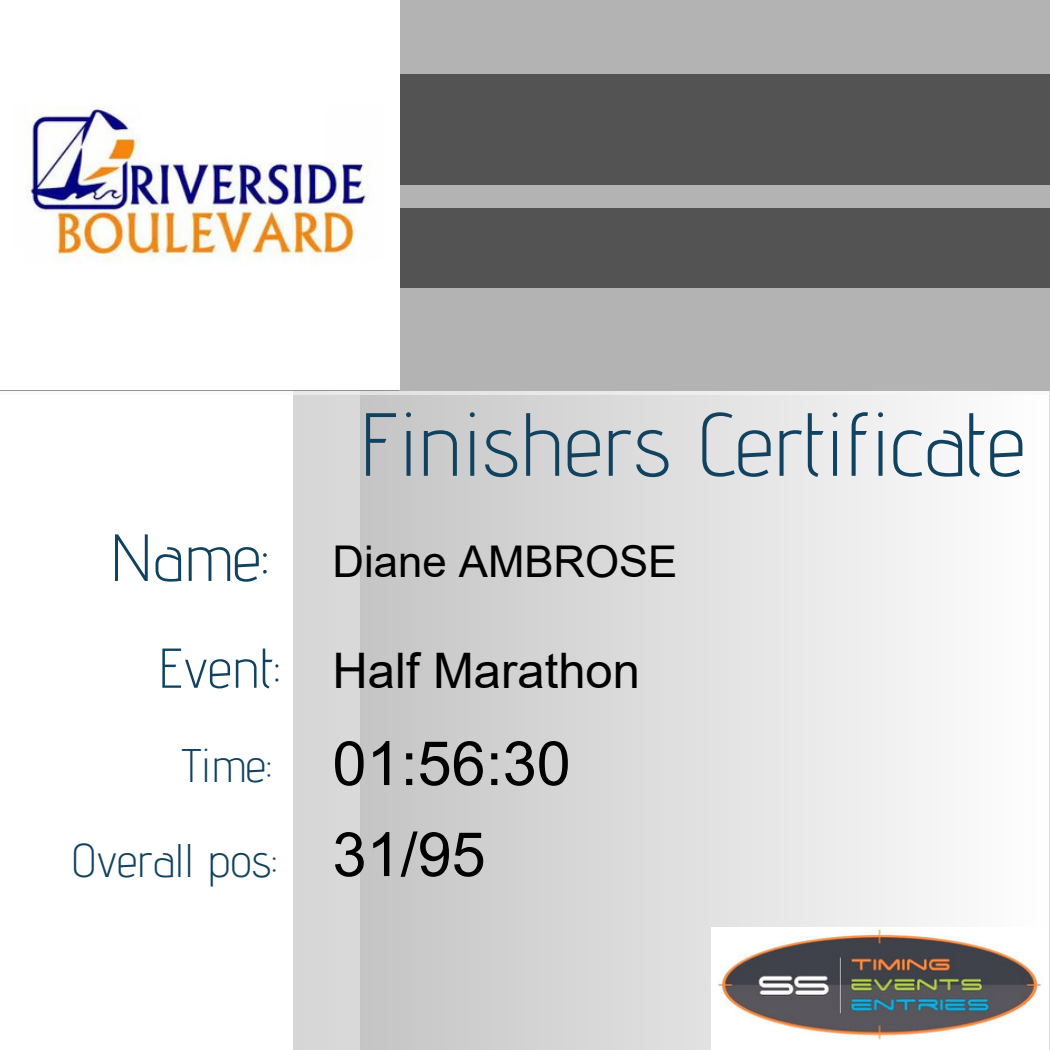
<style>
.page{position:relative;width:1050px;height:1050px;background:#fff}
.page>*{position:absolute;margin:0;border:0;box-sizing:border-box;transform-origin:0 0}
.t1{font:300 89.42px "Advent Pro";color:#114360}
.t2{font:300 66.5px "Advent Pro";color:#114360}
.t3{font:61.25px/91px "Arial";color:#000}
.t4{font:300 56px "Advent Pro";color:#114360}
.t5{font:49px "Arial";color:#000}
.t6{font:300 47.07px "Advent Pro";color:#114360}
.t7{font:43.75px "Arial";color:#000}
</style>
<div class="page">
<svg style="left:360px;top:395px;width:570px;height:655px;background:#dbdbdb"></svg>
<div style="left:0;top:0;width:1050px;height:391px;background:#535353"></div>
<div style="left:293px;top:356px;width:67px;height:694px;background:#d7d7d7"></div>
<div style="left:0;top:288px;width:1050px;height:107px;background:#b3b3b3"></div>
<img style="left:712px;top:927px;width:330px;height:123px">
<div style="left:0;top:185px;width:1050px;height:22px;background:#b3b3b3"></div>
<div style="left:0;top:0;width:1050px;height:73px;background:#b3b3b3"></div>
<img style="left:0;top:0;width:399px;height:390px">
<h1 class="t2" style="left:110px;top:517px;width:160px">Name:</h1>
<h2 class="t4" style="left:158px;top:634px;width:123px">Event:</h2>
<h3 class="t6" style="left:182px;top:737px;width:91px">Time:</h3>
<p class="t6" style="left:71px;top:831px;width:207px">Overall pos:</p>
<p class="t1" style="left:359px;top:390px;width:668px">Finishers Certificate</p>
<p class="t7" style="left:332px;top:537px;width:346px">Diane AMBROSE</p>
<p class="t5" style="left:332px;top:644px;width:309px">Half Marathon</p>
<p class="t3" style="left:332px;top:718px;width:240px">01:56:30<br>31/95</p>
</div>
